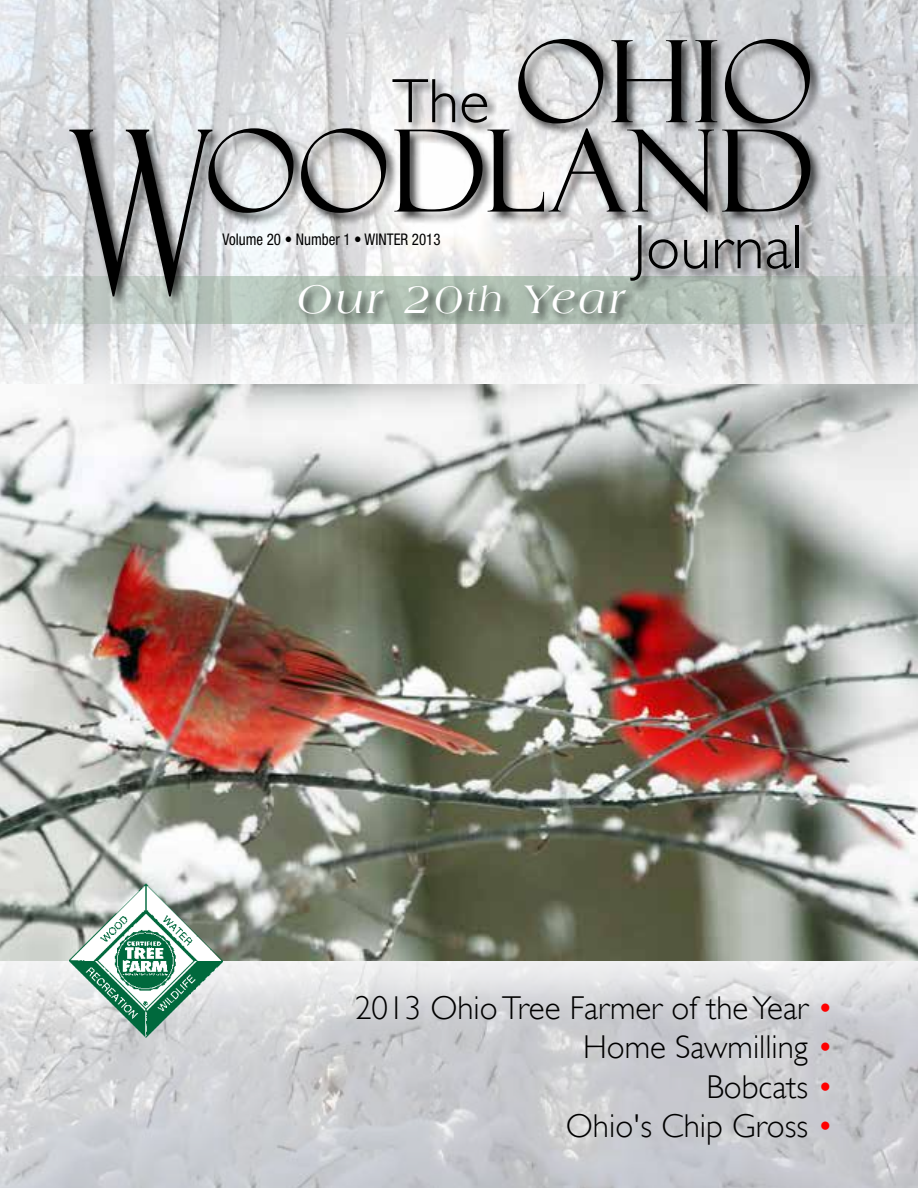
<style>
.page{position:relative;width:918px;height:1188px;background:#fff}
.page>*{position:absolute;margin:0;border:0;box-sizing:border-box;transform-origin:0 0}
.t1{font:114px/89.4px "Felix Titling";color:#000;text-align:right}
.t2{font:300 63px "Gill Sans";color:#000}
.t3{font:italic 42.75px "Americana";letter-spacing:.08em;color:#fff}
.t4{font:300 33px/39.6px "Gill Sans";color:#000;text-align:right}
.t5{font:condensed 16.05px "Helvetica Neue LT Std";color:#000;scale:.93 1}
.s1{font-family:"Gill Sans";font-weight:300;font-size:63px}
.s2{font-size:228.45px}
.s3{font-size:35.85px}
.s4{color:#f00}
</style>
<div class="page">
<img style="left:0;top:0;width:918px;height:1188px">
<div style="left:0;top:313px;width:918px;height:719px;background:#fff;opacity:.75"></div>
<img style="left:0;top:384px;width:918px;height:576px">
<img style="left:69px;top:884px;width:154px;height:153px">
<svg style="left:0;top:276px;width:918px;height:48px;background:#bec7c2"></svg>
<div style="left:67px;top:36px;width:756px;height:273px;background:#000;opacity:.75"></div>
<div style="left:297px;top:282px;width:341px;height:44px;background:#000;opacity:.75"></div>
<h1 class="t1" style="left:69px;top:38px;width:746px"><span class="s1">The</span> OHIO<br><span class="s2">W</span>OODLAND</h1>
<h2 class="t2" style="left:633px;top:211px;width:172px">Journal</h2>
<p class="t5" style="left:223px;top:230px;width:236px">Volume 20 • Number 1 • Winter 2013</p>
<p class="t3" style="left:297px;top:275px;width:330px">Our 20<span class="s3">th</span> Year</p>
<p class="t4" style="left:355px;top:988px;width:480px">2013 Ohio Tree Farmer of the Year <span class="s4">•<br></span>Home Sawmilling <span class="s4">•<br></span>Bobcats <span class="s4">•<br></span>Ohio's Chip Gross <span class="s4">•</span></p>
</div>
